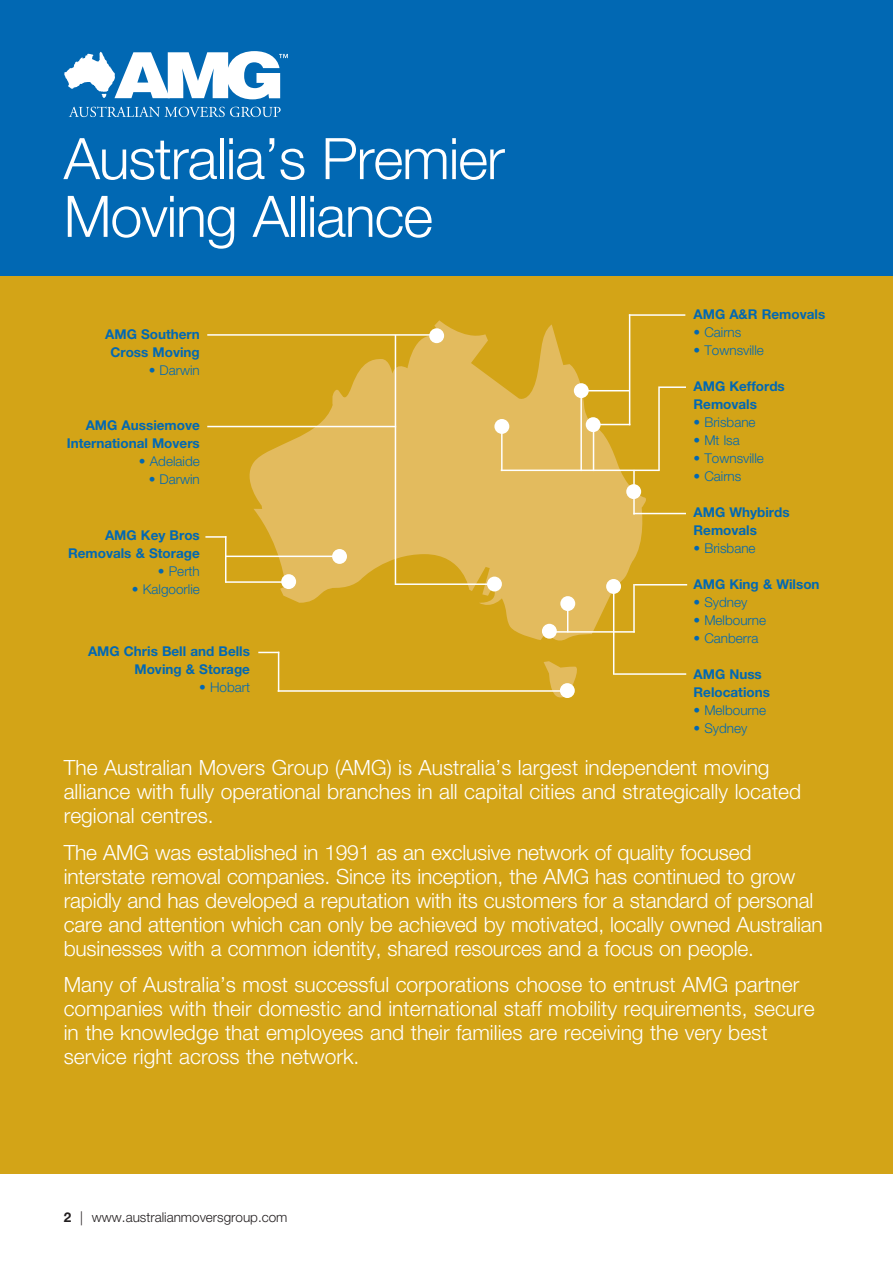
<style>
.page{position:relative;width:893px;height:1263px;background:#fff}
.page>*{position:absolute;margin:0;border:0;box-sizing:border-box;transform-origin:0 0}
.t1{font:300 57.3px/57.8px "Helvetica Neue";letter-spacing:-.02em;color:#fff}
.t2{font:300 21px/24px "Helvetica Neue";color:#fff}
.t3{font:700 13.5px/18px "Helvetica Neue";color:#0168b3;text-align:right}
.t4{font:300 13.5px "Helvetica Neue";color:#0168b3}
.t5{font:300 13.5px "Helvetica Neue";color:#231f20}
.s1{font-weight:700}
.s2{font-weight:100;font-size:18.75px}
</style>
<div class="page">
<div style="left:0;top:0;width:893px;height:276px;background:#0168b3"></div>
<div style="left:0;top:276px;width:893px;height:898px;background:#d3a417"></div>
<svg style="left:241px;top:320px;width:408px;height:324px;fill:#e3bb5e"></svg>
<svg style="left:543px;top:661px;width:34px;height:36px"></svg>
<div style="left:626px;top:484px;width:15px;height:15px;background:#fff;border-radius:50%"></div>
<div style="left:574px;top:383px;width:15px;height:15px;background:#fff;border-radius:50%"></div>
<div style="left:586px;top:417px;width:15px;height:15px;background:#fff;border-radius:50%"></div>
<div style="left:606px;top:579px;width:15px;height:15px;background:#fff;border-radius:50%"></div>
<div style="left:542px;top:624px;width:15px;height:15px;background:#fff;border-radius:50%"></div>
<div style="left:560px;top:683px;width:15px;height:15px;background:#fff;border-radius:50%"></div>
<div style="left:560px;top:596px;width:15px;height:15px;background:#fff;border-radius:50%"></div>
<div style="left:487px;top:577px;width:15px;height:14px;background:#fff;border-radius:50%"></div>
<div style="left:281px;top:574px;width:15px;height:15px;background:#fff;border-radius:50%"></div>
<div style="left:332px;top:549px;width:15px;height:15px;background:#fff;border-radius:50%"></div>
<div style="left:429px;top:328px;width:15px;height:15px;background:#fff;border-radius:50%"></div>
<div style="left:494px;top:419px;width:15px;height:15px;background:#fff;border-radius:50%"></div>
<hr style="left:207px;top:334px;width:229px;height:2px;background:#fff">
<hr style="left:207px;top:426px;width:189px;height:1px;background:#fff">
<hr style="left:581px;top:390px;width:49px;height:1px;background:#fff">
<hr style="left:594px;top:424px;width:36px;height:1px;background:#fff">
<hr style="left:629px;top:314px;width:56px;height:2px;background:#fff">
<hr style="left:633px;top:513px;width:53px;height:1px;background:#fff">
<hr style="left:634px;top:584px;width:53px;height:2px;background:#fff">
<hr style="left:549px;top:631px;width:86px;height:2px;background:#fff">
<hr style="left:614px;top:673px;width:72px;height:2px;background:#fff">
<hr style="left:278px;top:690px;width:291px;height:2px;background:#fff">
<hr style="left:501px;top:470px;width:159px;height:1px;background:#fff">
<hr style="left:226px;top:556px;width:112px;height:1px;background:#fff">
<hr style="left:395px;top:583px;width:93px;height:2px;background:#fff">
<hr style="left:395px;top:335px;width:1px;height:250px;background:#fff">
<hr style="left:629px;top:314px;width:1px;height:111px;background:#fff">
<svg style="left:657px;top:386px;width:29px;height:86px"></svg>
<hr style="left:633px;top:470px;width:2px;height:45px;background:#fff">
<hr style="left:633px;top:584px;width:2px;height:49px;background:#fff">
<svg style="left:567px;top:611px;width:1px;height:20px"></svg>
<hr style="left:613px;top:587px;width:1px;height:88px;background:#fff">
<hr style="left:593px;top:425px;width:1px;height:46px;background:#fff">
<hr style="left:580px;top:391px;width:2px;height:80px;background:#fff">
<hr style="left:501px;top:427px;width:1px;height:44px;background:#fff">
<hr style="left:226px;top:581px;width:63px;height:2px;background:#fff">
<hr style="left:205px;top:536px;width:21px;height:2px;background:#fff">
<svg style="left:258px;top:652px;width:20px;height:1px"></svg>
<hr style="left:225px;top:536px;width:1px;height:47px;background:#fff">
<hr style="left:278px;top:652px;width:1px;height:40px;background:#fff">
<svg style="left:69px;top:106px;width:212px;height:11px"></svg>
<svg style="left:64px;top:51px;width:224px;height:48px"></svg>
<h1 class="t1" style="left:64px;top:135px;width:443px">Australia’s Premier<br>Moving Alliance</h1>
<p class="t3" style="left:105px;top:327px;width:96px;text-align:center">AMG Southern<br>Cross Moving</p>
<p class="t4" style="left:149px;top:366px;width:53px">• Darwin</p>
<p class="t3" style="left:67px;top:418px;width:135px">AMG Aussiemove<br>International Movers</p>
<p class="t4" style="left:139px;top:457px;width:62px">• Adelaide</p>
<p class="t4" style="left:149px;top:475px;width:53px">• Darwin</p>
<p class="t3" style="left:68px;top:528px;width:133px">AMG Key Bros<br>Removals &amp; Storage</p>
<p class="t4" style="left:158px;top:567px;width:43px">• Perth</p>
<p class="t4" style="left:132px;top:585px;width:69px">• Kalgoorlie</p>
<p class="t3" style="left:88px;top:643px;width:163px">AMG Chris Bell and Bells<br>Moving &amp; Storage</p>
<p class="t4" style="left:199px;top:682px;width:52px">• Hobart</p>
<p class="t3" style="left:693px;top:306px;width:133px">AMG A&amp;R Removals</p>
<p class="t4" style="left:693px;top:327px;width:49px">• Cairns</p>
<p class="t4" style="left:693px;top:345px;width:72px">• Townsville</p>
<p class="t3" style="left:693px;top:378px;width:93px;text-align:left">AMG Keffords<br>Removals</p>
<p class="t4" style="left:693px;top:417px;width:64px">• Brisbane</p>
<p class="t4" style="left:693px;top:435px;width:48px">• Mt lsa</p>
<p class="t4" style="left:693px;top:453px;width:72px">• Townsville</p>
<p class="t4" style="left:693px;top:471px;width:49px">• Cairns</p>
<p class="t3" style="left:693px;top:504px;width:98px;text-align:left">AMG Whybirds<br>Removals</p>
<p class="t4" style="left:693px;top:543px;width:64px">• Brisbane</p>
<p class="t3" style="left:693px;top:576px;width:128px">AMG King &amp; Wilson</p>
<p class="t4" style="left:693px;top:597px;width:55px">• Sydney</p>
<p class="t4" style="left:693px;top:615px;width:74px">• Melbourne</p>
<p class="t4" style="left:693px;top:633px;width:66px">• Canberra</p>
<p class="t3" style="left:693px;top:666px;width:78px;text-align:left">AMG Nuss<br>Relocations</p>
<p class="t4" style="left:693px;top:705px;width:74px">• Melbourne</p>
<p class="t4" style="left:693px;top:723px;width:55px">• Sydney</p>
<p class="t2" style="left:64px;top:757px;width:739px">The Australian Movers Group (AMG) is Australia’s largest independent moving alliance with fully operational branches in all capital cities and strategically located regional centres.</p>
<p class="t2" style="left:64px;top:842px;width:761px">The AMG was established in 1991 as an exclusive network of quality focused interstate removal companies. Since its inception, the AMG has continued to grow rapidly and has developed a reputation with its customers for a standard of personal care and attention which can only be achieved by motivated, locally owned Australian businesses with a common identity, shared resources and a focus on people.</p>
<p class="t2" style="left:64px;top:975px;width:752px">Many of Australia’s most successful corporations choose to entrust AMG partner companies with their domestic and international staff mobility requirements, secure in the knowledge that employees and their families are receiving the very best service right across the network.</p>
<p class="t5" style="left:64px;top:1213px;width:225px"><span class="s1">2</span> <span class="s2">|</span> www.australianmoversgroup.com</p>
</div>
